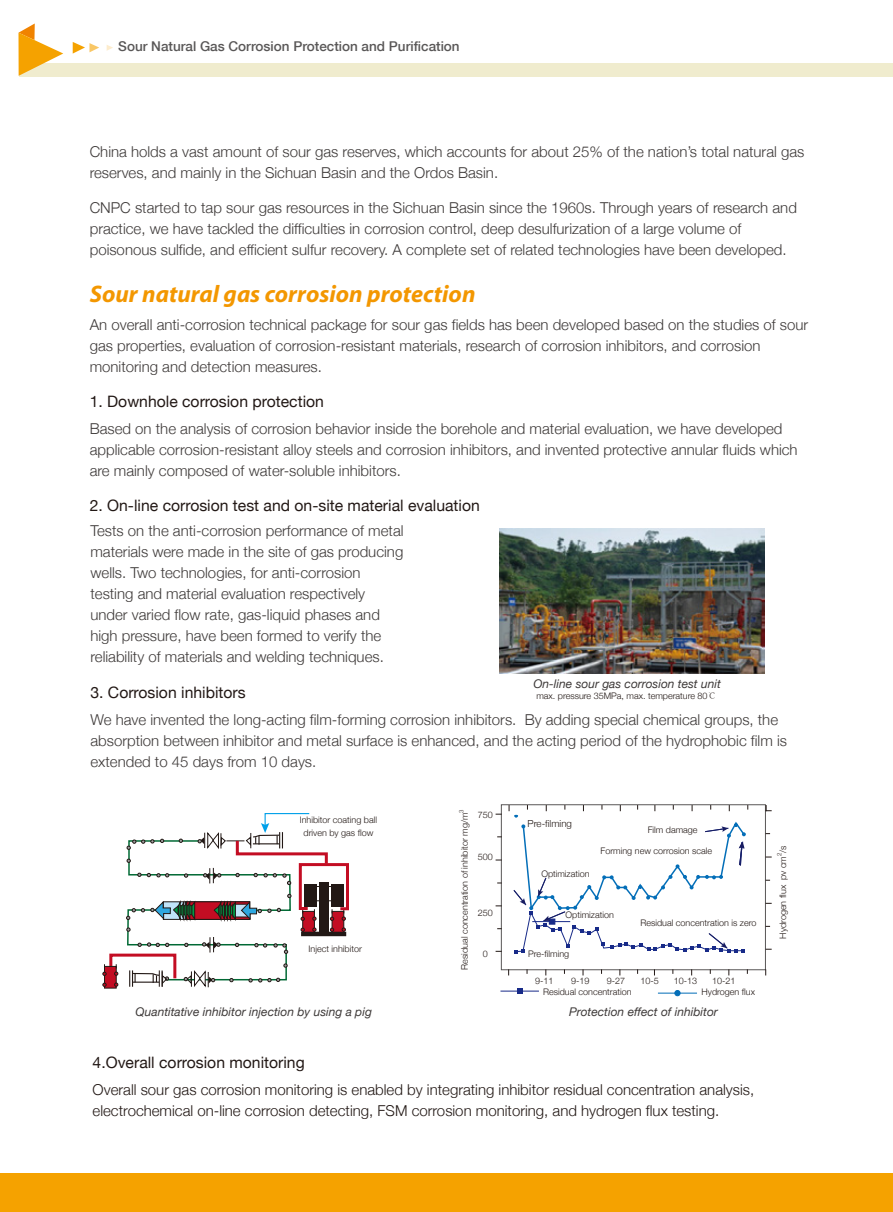
<style>
.page{position:relative;width:893px;height:1212px;background:#fff}
.page>*{position:absolute;margin:0;border:0;box-sizing:border-box;transform-origin:0 0}
.t1{font:italic 700 24px "Myriad";color:#f39700}
.t2{font:15.75px "Helvetica Neue";color:#221815}
.t3{font:300 15px/21px "Helvetica Neue";color:#3e3a39}
.t4{font:300 15px/21px "Helvetica Neue";color:#221815}
.t5{font:500 13.5px "Helvetica Neue";color:#595757}
.t6{font:italic 12px "Helvetica Neue";color:#3e3a39}
.t7{font:300 9.75px "Helvetica Neue";color:#221815}
.t8{font:300 9px/12.3px "Helvetica Neue";color:#221815;text-align:center}
.t9{font:300 6px "Helvetica Neue";color:#221815}
.s1{font-family:"Adobe Song Std"}
</style>
<div class="page">
<div style="left:19px;top:63px;width:874px;height:13px;background:#f0ecce"></div>
<div style="left:0;top:1173px;width:893px;height:39px;background:#f5a200"></div>
<img style="left:499px;top:529px;width:265px;height:144px">
<svg style="left:103px;top:813px;width:246px;height:175px"></svg>
<hr style="left:658px;top:993px;width:39px;height:1px;background:#036eb8">
<svg style="left:674px;top:990px;width:6px;height:6px"></svg>
<hr style="left:500px;top:991px;width:39px;height:1px;background:#172a88">
<svg style="left:517px;top:988px;width:5px;height:5px"></svg>
<div style="left:501px;top:804px;width:265px;height:166px;border:1px solid #595757"></div>
<svg style="left:765px;top:805px;width:7px;height:6px"></svg>
<svg style="left:509px;top:805px;width:239px;height:148px"></svg>
<svg style="left:19px;top:23px;width:44px;height:53px"></svg>
<svg style="left:107px;top:45px;width:6px;height:6px"></svg>
<svg style="left:73px;top:42px;width:26px;height:12px"></svg>
<p class="t5" style="left:118px;top:39px;width:343px">Sour Natural Gas Corrosion Protection and Purification</p>
<p class="t3" style="left:90px;top:141px;width:716px">China holds a vast amount of sour gas reserves, which accounts for about 25% of the nation’s total natural gas reserves, and mainly in the Sichuan Basin and the Ordos Basin.</p>
<p class="t3" style="left:90px;top:197px;width:709px">CNPC started to tap sour gas resources in the Sichuan Basin since the 1960s. Through years of research and practice, we have tackled the difficulties in corrosion control, deep desulfurization of a large volume of poisonous sulfide, and efficient sulfur recovery. A complete set of related technologies have been developed.</p>
<h1 class="t1" style="left:90px;top:281px;width:387px">Sour natural gas corrosion protection</h1>
<p class="t3" style="left:90px;top:314px;width:720px">An overall anti-corrosion technical package for sour gas fields has been developed based on the studies of sour gas properties, evaluation of corrosion-resistant materials, research of corrosion inhibitors, and corrosion monitoring and detection measures.</p>
<p class="t2" style="left:90px;top:392px;width:236px">1. Downhole corrosion protection</p>
<p class="t3" style="left:90px;top:418px;width:709px">Based on the analysis of corrosion behavior inside the borehole and material evaluation, we have developed applicable corrosion-resistant alloy steels and corrosion inhibitors, and invented protective annular fluids which are mainly composed of water-soluble inhibitors.</p>
<p class="t2" style="left:90px;top:496px;width:392px">2. On-line corrosion test and on-site material evaluation</p>
<p class="t3" style="left:90px;top:520px;width:315px">Tests on the anti-corrosion performance of metal materials were made in the site of gas producing wells. Two technologies, for anti-corrosion testing and material evaluation respectively under varied flow rate, gas-liquid phases and high pressure, have been formed to verify the reliability of materials and welding techniques.</p>
<p class="t2" style="left:90px;top:683px;width:157px">3. Corrosion inhibitors</p>
<p class="t3" style="left:90px;top:709px;width:698px">We have invented the long-acting film-forming corrosion inhibitors. By adding special chemical groups, the absorption between inhibitor and metal surface is enhanced, and the acting period of the hydrophobic film is extended to 45 days from 10 days.</p>
<p class="t6" style="left:533px;top:677px;width:189px">On-line sour gas corrosion test unit</p>
<p class="t8" style="left:536px;top:689px;width:182px">max. pressure 35MPa, max. temperature 80<span class="s1">℃</span></p>
<p class="t8" style="left:300px;top:814px;width:79px">Inhibitor coating ball driven by gas flow</p>
<p class="t8" style="left:308px;top:942px;width:55px">Inject inhibitor</p>
<p class="t9" style="left:458px;top:813px;width:5px;rotate:-90deg">3</p>
<p class="t8" style="left:458px;top:969px;width:158px;rotate:-90deg">Residual concentration of inhibitor mg/m</p>
<p class="t8" style="left:478px;top:809px;width:17px">750</p>
<p class="t8" style="left:478px;top:850px;width:17px">500</p>
<p class="t8" style="left:478px;top:906px;width:17px">250</p>
<p class="t8" style="left:483px;top:948px;width:7px">0</p>
<p class="t7" style="left:528px;top:817px;width:46px">Pre-filming</p>
<p class="t8" style="left:648px;top:823px;width:51px">Film damage</p>
<p class="t8" style="left:601px;top:845px;width:113px">Forming new corrosion scale</p>
<p class="t8" style="left:541px;top:867px;width:50px">Optimization</p>
<p class="t8" style="left:565px;top:908px;width:50px">Optimization</p>
<p class="t8" style="left:528px;top:947px;width:43px">Pre-filming</p>
<p class="t8" style="left:640px;top:917px;width:118px">Residual concentration is zero</p>
<p class="t8" style="left:535px;top:974px;width:20px">9-11</p>
<p class="t8" style="left:571px;top:974px;width:20px">9-19</p>
<p class="t8" style="left:607px;top:974px;width:20px">9-27</p>
<p class="t8" style="left:640px;top:974px;width:20px">10-5</p>
<p class="t8" style="left:674px;top:974px;width:25px">10-13</p>
<p class="t8" style="left:712px;top:974px;width:25px">10-21</p>
<p class="t8" style="left:543px;top:985px;width:90px">Residual concentration</p>
<p class="t8" style="left:702px;top:985px;width:55px">Hydrogen flux</p>
<p class="t6" style="left:136px;top:1004px;width:238px">Quantitative inhibitor injection by using a pig</p>
<p class="t6" style="left:569px;top:1005px;width:150px">Protection effect of inhibitor</p>
<p class="t2" style="left:93px;top:1052px;width:214px">4.Overall corrosion monitoring</p>
<p class="t4" style="left:93px;top:1078px;width:663px">Overall sour gas corrosion monitoring is enabled by integrating inhibitor residual concentration analysis, electrochemical on-line corrosion detecting, FSM corrosion monitoring, and hydrogen flux testing.</p>
<p class="t8" style="left:777px;top:939px;width:95px;rotate:-90deg">Hydrogen flux pv cm /s</p>
<p class="t9" style="left:776px;top:856px;width:5px;rotate:-90deg">2</p>
</div>
